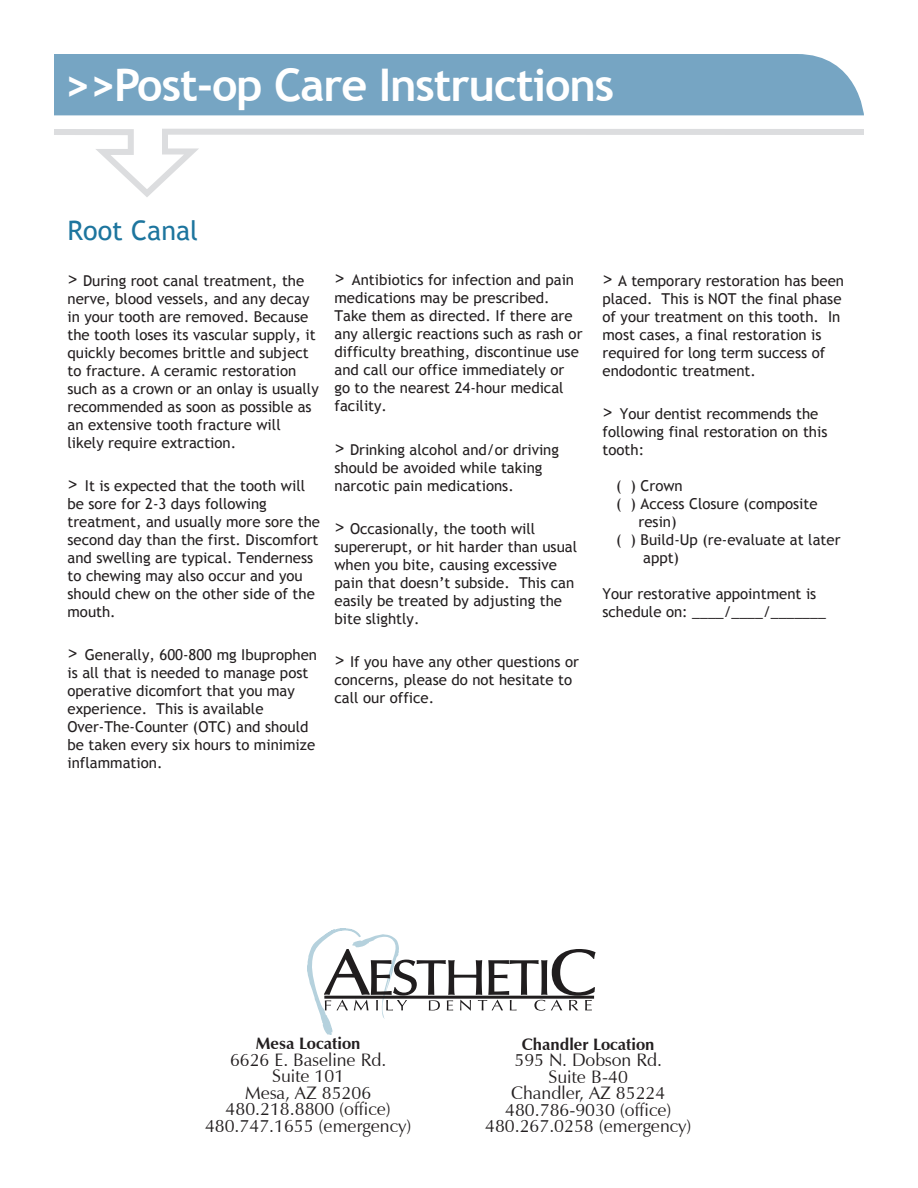
<style>
.page{position:relative;width:918px;height:1188px;background:#fff}
.page>*{position:absolute;margin:0;border:0;box-sizing:border-box;transform-origin:0 0}
.t1{font:700 45px "Trebuchet MS";letter-spacing:-.025em;color:#fff}
.t2{font:27px "Trebuchet MS";color:#1d759e}
.t3{font:18px/16.5px "Zapf Humanist 601 BT";color:#231f20;text-align:center}
.t4{font:700 16.5px "Zapf Humanist 601 BT";color:#231f20}
.t5{font:15px/18px "Trebuchet MS";color:#231f20}
.s1{font-size:21px}
</style>
<div class="page">
<div style="left:54px;top:54px;width:810px;height:61px;background:#76a5c3"></div>
<svg style="left:54px;top:128px;width:810px;height:69px"></svg>
<svg style="left:307px;top:929px;width:289px;height:105px"></svg>
<hr style="left:324px;top:996px;width:270px;height:3px;background:#201d1e">
<h1 class="t1" style="left:64px;top:57px;width:552px">&gt;&gt;Post-op Care Instructions</h1>
<h2 class="t2" style="left:68px;top:214px;width:132px">Root Canal</h2>
<p class="t5" style="left:68px;top:272px;width:253px"><span class="s1">&gt;</span> During root canal treatment, the nerve, blood vessels, and any decay in your tooth are removed. Because the tooth loses its vascular supply, it quickly becomes brittle and subject to fracture. A ceramic restoration such as a crown or an onlay is usually recommended as soon as possible as an extensive tooth fracture will likely require extraction.</p>
<p class="t5" style="left:67px;top:477px;width:254px"><span class="s1">&gt;</span> It is expected that the tooth will be sore for 2-3 days following treatment, and usually more sore the second day than the first. Discomfort and swelling are typical. Tenderness to chewing may also occur and you should chew on the other side of the mouth.</p>
<p class="t5" style="left:67px;top:646px;width:251px"><span class="s1">&gt;</span> Generally, 600-800 mg Ibuprophen is all that is needed to manage post operative dicomfort that you may experience. This is available<br>Over-The-Counter (OTC) and should be taken every six hours to minimize inflammation.</p>
<p class="t5" style="left:334px;top:271px;width:250px"><span class="s1">&gt;</span> Antibiotics for infection and pain medications may be prescribed.<br>Take them as directed. If there are any allergic reactions such as rash or difficulty breathing, discontinue use and call our office immediately or go to the nearest 24-hour medical facility.</p>
<p class="t5" style="left:334px;top:441px;width:226px"><span class="s1">&gt;</span> Drinking alcohol and/or driving should be avoided while taking narcotic pain medications.</p>
<p class="t5" style="left:334px;top:520px;width:244px"><span class="s1">&gt;</span> Occasionally, the tooth will supererupt, or hit harder than usual when you bite, causing excessive pain that doesn’t subside. This can easily be treated by adjusting the bite slightly.</p>
<p class="t5" style="left:334px;top:653px;width:246px"><span class="s1">&gt;</span> If you have any other questions or concerns, please do not hesitate to call our office.</p>
<p class="t5" style="left:603px;top:272px;width:243px"><span class="s1">&gt;</span> A temporary restoration has been placed. This is NOT the final phase of your treatment on this tooth. In most cases, a final restoration is required for long term success of endodontic treatment.</p>
<p class="t5" style="left:602px;top:405px;width:227px"><span class="s1">&gt;</span> Your dentist recommends the following final restoration on this tooth:</p>
<p class="t5" style="left:616px;top:477px;width:68px">( ) Crown</p>
<p class="t5" style="left:616px;top:495px;width:203px">( ) Access Closure (composite</p>
<p class="t5" style="left:639px;top:513px;width:40px">resin)</p>
<p class="t5" style="left:616px;top:531px;width:226px">( ) Build-Up (re-evaluate at later</p>
<p class="t5" style="left:643px;top:549px;width:38px">appt)</p>
<p class="t5" style="left:602px;top:585px;width:225px">Your restorative appointment is schedule on: ____/____/_______</p>
<p class="t4" style="left:256px;top:1033px;width:106px">Mesa Location</p>
<p class="t3" style="left:205px;top:1051px;width:208px">6626 E. Baseline Rd.<br>Suite 101<br>Mesa, AZ 85206<br>480.218.8800 (office)<br>480.747.1655 (emergency)</p>
<p class="t4" style="left:522px;top:1034px;width:134px">Chandler Location</p>
<p class="t3" style="left:485px;top:1052px;width:208px">595 N. Dobson Rd.<br>Suite B-40<br>Chandler, AZ 85224<br>480.786-9030 (office)<br>480.267.0258 (emergency)</p>
</div>
